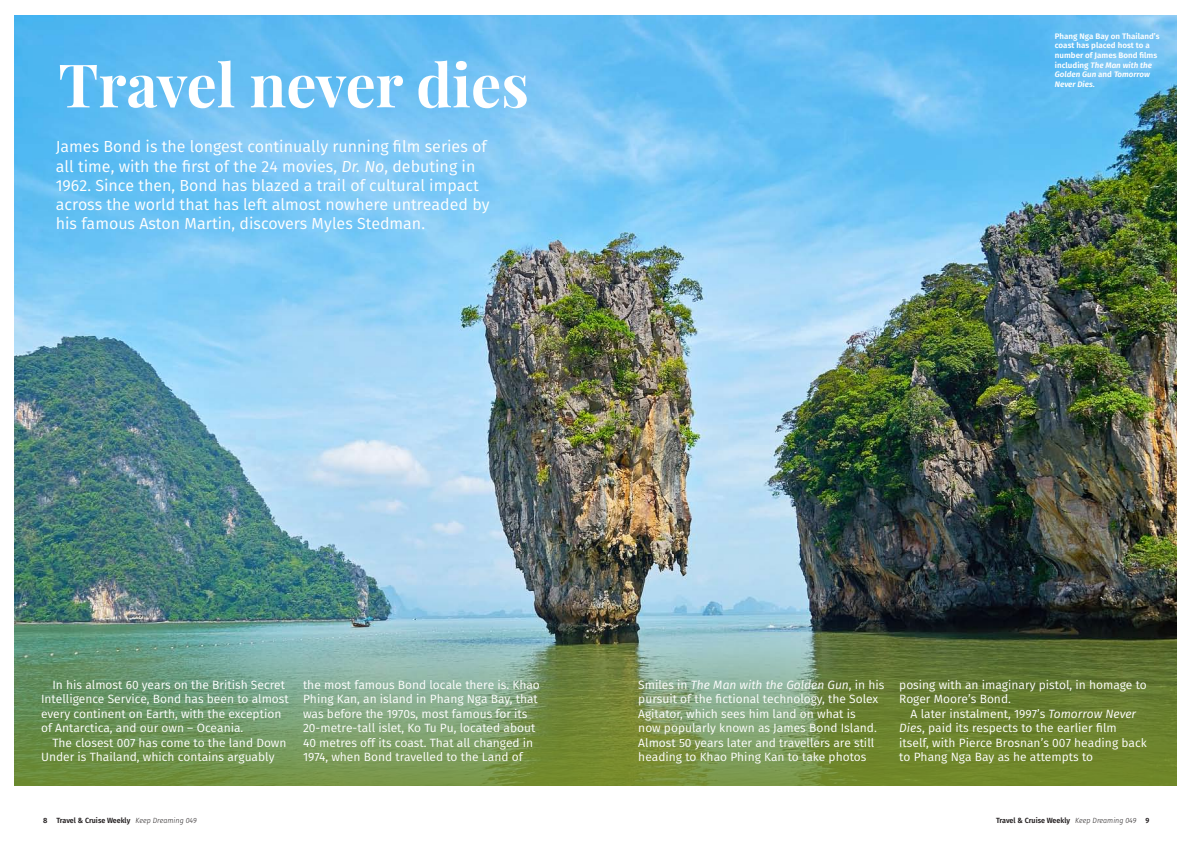
<style>
.page{position:relative;width:1191px;height:842px;background:#fff}
.page>*{position:absolute;margin:0;border:0;box-sizing:border-box;transform-origin:0 0}
.TCW_title{font:700 60px "Playfair Display";color:#fff}
.TCW_title-2{font:16px/19.2px "Fira Sans";color:#fff}
.TCW_body_with_indent{font:12px/14.4px "Fira Sans";color:#fff}
.TCW_caption{font:600 8px/9.6px "Fira Sans";color:#fff}
.t1{font:600 7.5px "Fira Sans";color:#231f20}
.t2{font:600 7.5px "Fira Sans";color:#231f20;scale:.95 1}
.s1{font-style:italic}
.s2{font-weight:300;font-style:italic}
</style>
<div class="page">
<img style="left:14px;top:15px;width:1162px;height:605px">
<img style="left:14px;top:620px;width:1162px;height:166px">
<p class="TCW_title" style="left:58px;top:38px;width:472px">Travel never dies</p>
<p class="TCW_title-2" style="left:56px;top:137px;width:435px">James Bond is the longest continually running film series of all time, with the first of the 24 movies, <span class="s1">Dr. No</span>, debuting in 1962. Since then, Bond has blazed a trail of cultural impact across the world that has left almost nowhere untreaded by his famous Aston Martin, discovers Myles Stedman.</p>
<p class="TCW_caption" style="left:1054px;top:31px;width:106px">Phang Nga Bay on Thailand’s coast has placed host to a number of James Bond films including <span class="s1">The Man with the<br>Golden Gun</span> and <span class="s1">Tomorrow<br>Never Dies</span>.</p>
<p class="TCW_body_with_indent" style="left:41px;top:677px;width:249px;text-indent:11px">In his almost 60 years on the British Secret Intelligence Service, Bond has been to almost every continent on Earth, with the exception of Antarctica, and our own – Oceania.</p>
<p class="TCW_body_with_indent" style="left:41px;top:735px;width:247px;text-indent:11px">The closest 007 has come to the land Down<br>Under is Thailand, which contains arguably</p>
<p class="TCW_body_with_indent" style="left:303px;top:677px;width:238px">the most famous Bond locale there is. Khao Phing Kan, an island in Phang Nga Bay, that was before the 1970s, most famous for its 20-metre-tall islet, Ko Tu Pu, located about 40 metres off its coast. That all changed in 1974, when Bond travelled to the Land of</p>
<p class="TCW_body_with_indent" style="left:638px;top:677px;width:248px">Smiles in <span class="s1">The Man with the Golden Gun</span>, in his pursuit of the fictional technology, the Solex Agitator, which sees him land on what is<br>now popularly known as James Bond Island.<br>Almost 50 years later and travellers are still heading to Khao Phing Kan to take photos</p>
<p class="TCW_body_with_indent" style="left:899px;top:677px;width:249px">posing with an imaginary pistol, in homage to<br>Roger Moore’s Bond.</p>
<p class="TCW_body_with_indent" style="left:899px;top:706px;width:249px;text-indent:11px">A later instalment, 1997’s <span class="s1">Tomorrow Never Dies</span>, paid its respects to the earlier film itself, with Pierce Brosnan’s 007 heading back to Phang Nga Bay as he attempts to</p>
<p class="t1" style="left:43px;top:814px;width:155px">8 Travel &amp; Cruise Weekly <span class="s2">Keep Dreaming 049</span></p>
<p class="t2" style="left:996px;top:814px;width:162px">Travel &amp; Cruise Weekly <span class="s2">Keep Dreaming 049</span> 9</p>
</div>
